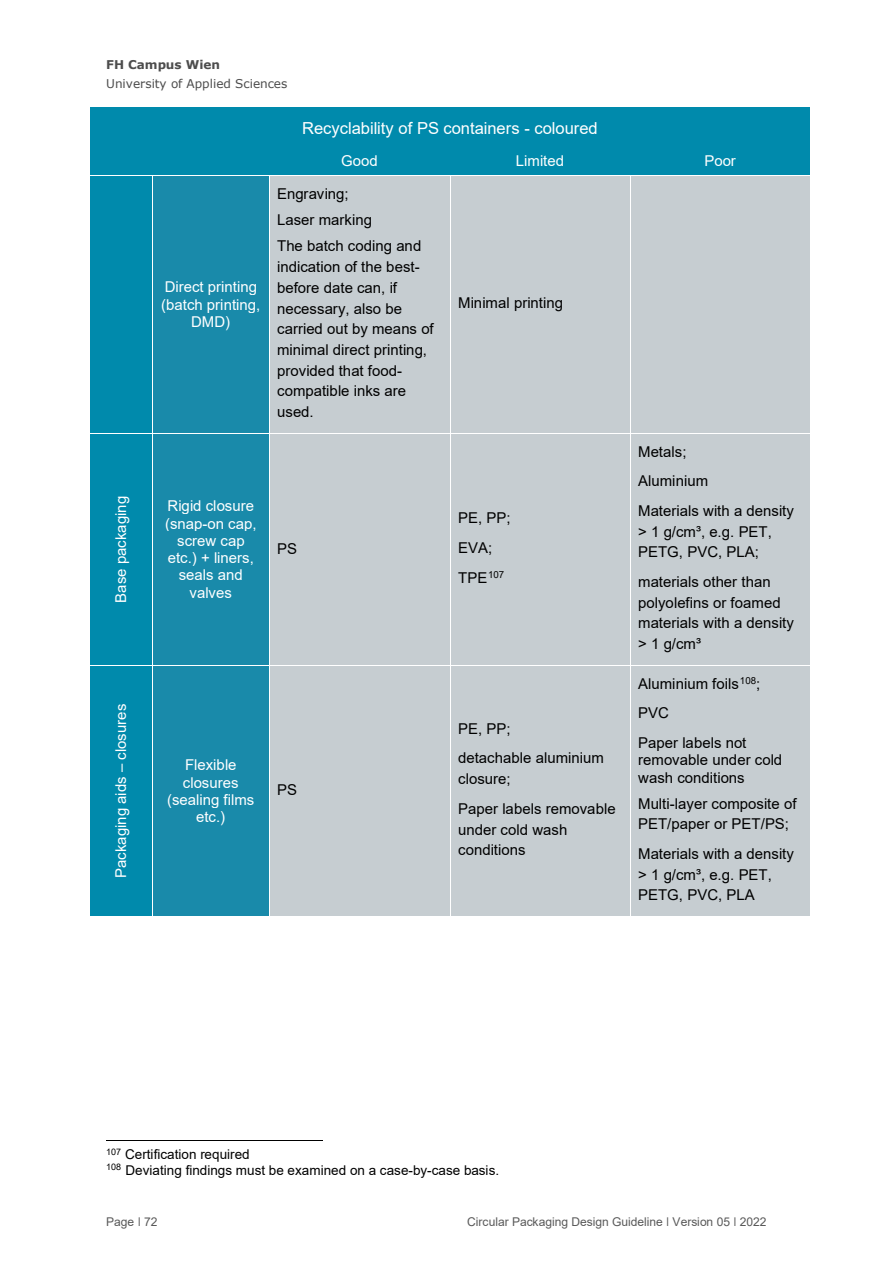
<style>
.page{position:relative;width:893px;height:1263px;background:#fff}
.page>*{position:absolute;margin:0;border:0;box-sizing:border-box;transform-origin:0 0}
.t1{font:16.5px "Arial";color:#fff}
.t2{font:15px/20.7px "Arial";color:#000}
.t3{font:15px/17.2px "Arial";color:#fff;text-align:center}
.t4{font:13.5px/15.5px "Arial";letter-spacing:.005em;color:#000}
.t5{font:12px "Arial";letter-spacing:-.005em;color:#595959}
.t6{font:12px "Verdana";color:#4d4d4d}
.t7{font:700 12px "Verdana";letter-spacing:.005em;color:#4d4d4d}
</style>
<div class="page">
<div style="left:89px;top:107px;width:721px;height:38px;background:#008aac"></div>
<hr style="left:89px;top:107px;width:1px;height:38px;background:#fff">
<div style="left:89px;top:145px;width:180px;height:30px;background:#008aac"></div>
<div style="left:269px;top:145px;width:181px;height:30px;background:#008aac"></div>
<div style="left:450px;top:145px;width:180px;height:30px;background:#008aac"></div>
<div style="left:630px;top:145px;width:180px;height:30px;background:#008aac"></div>
<hr style="left:89px;top:145px;width:1px;height:30px;background:#fff">
<div style="left:89px;top:176px;width:63px;height:257px;background:#008aac"></div>
<div style="left:153px;top:176px;width:116px;height:257px;background:#198aaa"></div>
<div style="left:269px;top:176px;width:181px;height:257px;background:#c6cdd1"></div>
<div style="left:451px;top:176px;width:179px;height:257px;background:#c6cdd1"></div>
<div style="left:630px;top:176px;width:180px;height:257px;background:#c6cdd1"></div>
<hr style="left:89px;top:176px;width:1px;height:257px;background:#fff">
<hr style="left:269px;top:176px;width:1px;height:257px;background:#fff">
<hr style="left:630px;top:176px;width:1px;height:257px;background:#fff">
<div style="left:89px;top:433px;width:63px;height:232px;background:#008aac"></div>
<div style="left:153px;top:433px;width:116px;height:232px;background:#198aaa"></div>
<div style="left:269px;top:433px;width:181px;height:232px;background:#c6cdd1"></div>
<div style="left:451px;top:433px;width:179px;height:232px;background:#c6cdd1"></div>
<div style="left:630px;top:433px;width:180px;height:232px;background:#c6cdd1"></div>
<hr style="left:89px;top:433px;width:63px;height:1px;background:#fff">
<hr style="left:153px;top:433px;width:116px;height:1px;background:#fff">
<hr style="left:269px;top:433px;width:181px;height:1px;background:#fff">
<hr style="left:451px;top:433px;width:179px;height:1px;background:#fff">
<hr style="left:630px;top:433px;width:180px;height:1px;background:#fff">
<hr style="left:89px;top:433px;width:1px;height:232px;background:#fff">
<hr style="left:269px;top:433px;width:1px;height:232px;background:#fff">
<hr style="left:630px;top:433px;width:1px;height:232px;background:#fff">
<div style="left:89px;top:665px;width:63px;height:251px;background:#008aac"></div>
<div style="left:153px;top:665px;width:116px;height:251px;background:#198aaa"></div>
<div style="left:269px;top:665px;width:181px;height:251px;background:#c6cdd1"></div>
<div style="left:451px;top:665px;width:179px;height:251px;background:#c6cdd1"></div>
<div style="left:630px;top:665px;width:180px;height:251px;background:#c6cdd1"></div>
<hr style="left:89px;top:665px;width:63px;height:1px;background:#fff">
<hr style="left:153px;top:665px;width:116px;height:1px;background:#fff">
<hr style="left:269px;top:665px;width:181px;height:1px;background:#fff">
<hr style="left:451px;top:665px;width:179px;height:1px;background:#fff">
<hr style="left:630px;top:665px;width:180px;height:1px;background:#fff">
<hr style="left:89px;top:665px;width:1px;height:251px;background:#fff">
<hr style="left:269px;top:665px;width:1px;height:251px;background:#fff">
<hr style="left:630px;top:665px;width:1px;height:251px;background:#fff">
<hr style="left:106px;top:1140px;width:216px;height:1px;background:#000">
<p class="t7" style="left:106px;top:56px;width:115px">FH Campus Wien</p>
<p class="t6" style="left:106px;top:76px;width:183px">University of Applied Sciences</p>
<p class="t1" style="left:302px;top:117px;width:297px">Recyclability of PS containers - coloured</p>
<p class="t3" style="left:341px;top:152px;width:38px">Good</p>
<p class="t3" style="left:516px;top:152px;width:50px">Limited</p>
<p class="t3" style="left:704px;top:152px;width:33px">Poor</p>
<p class="t3" style="left:161px;top:278px;width:100px">Direct printing (batch printing,<br>DMD)</p>
<p class="t2" style="left:277px;top:180px;width:146px;line-height:26.2px">Engraving;<br>Laser marking<br>The batch coding and</p>
<p class="t2" style="left:277px;top:256px;width:158px">indication of the best&shy;before date can, if necessary, also be carried out by means of minimal direct printing, provided that food&shy;compatible inks are used.</p>
<p class="t3" style="left:112px;top:602px;width:108px;rotate:-90deg">Base packaging</p>
<p class="t3" style="left:165px;top:497px;width:93px">Rigid closure (snap-on cap, screw cap etc.) + liners, seals and valves</p>
<p class="t2" style="left:277px;top:539px;width:21px">PS</p>
<p class="t3" style="left:112px;top:878px;width:176px;rotate:-90deg">Packaging aids – closures</p>
<p class="t3" style="left:167px;top:756px;width:89px">Flexible closures (sealing films etc.)</p>
<p class="t2" style="left:277px;top:779px;width:21px">PS</p>
<p class="t2" style="left:458px;top:292px;width:106px">Minimal printing</p>
<p class="t2" style="left:458px;top:503px;width:54px;line-height:29.7px">PE, PP;<br>EVA;<br>TPE<sup>107</sup></p>
<p class="t2" style="left:458px;top:713px;width:147px;line-height:29.7px">PE, PP;<br>detachable aluminium</p>
<p class="t2" style="left:458px;top:764px;width:159px;line-height:29.7px">closure;<br>Paper labels removable</p>
<p class="t2" style="left:458px;top:819px;width:111px">under cold wash conditions</p>
<p class="t2" style="left:638px;top:436px;width:157px;line-height:29.7px">Metals;<br>Aluminium<br>Materials with a density</p>
<p class="t2" style="left:638px;top:521px;width:135px">&gt; 1 g/cm³, e.g. PET,<br>PETG, PVC, PLA;</p>
<p class="t2" style="left:638px;top:571px;width:157px">materials other than polyolefins or foamed materials with a density &gt; 1 g/cm³</p>
<p class="t2" style="left:638px;top:668px;width:124px;line-height:29.7px">Aluminium foils<sup>108</sup>;<br>PVC<br>Paper labels not</p>
<p class="t2" style="left:638px;top:751px;width:145px;line-height:17.2px">removable under cold wash conditions</p>
<p class="t2" style="left:638px;top:793px;width:160px">Multi-layer composite of<br>PET/paper or PET/PS;</p>
<p class="t2" style="left:638px;top:843px;width:157px">Materials with a density &gt; 1 g/cm³, e.g. PET,<br>PETG, PVC, PLA</p>
<p class="t4" style="left:106px;top:1147px;width:395px"><sup>107</sup> Certification required<br><sup>108</sup> Deviating findings must be examined on a case-by-case basis.</p>
<p class="t5" style="left:106px;top:1214px;width:53px">Page 72</p>
<p class="t5" style="left:467px;top:1214px;width:301px">Circular Packaging Design Guideline Version 05 2022</p>
</div>
